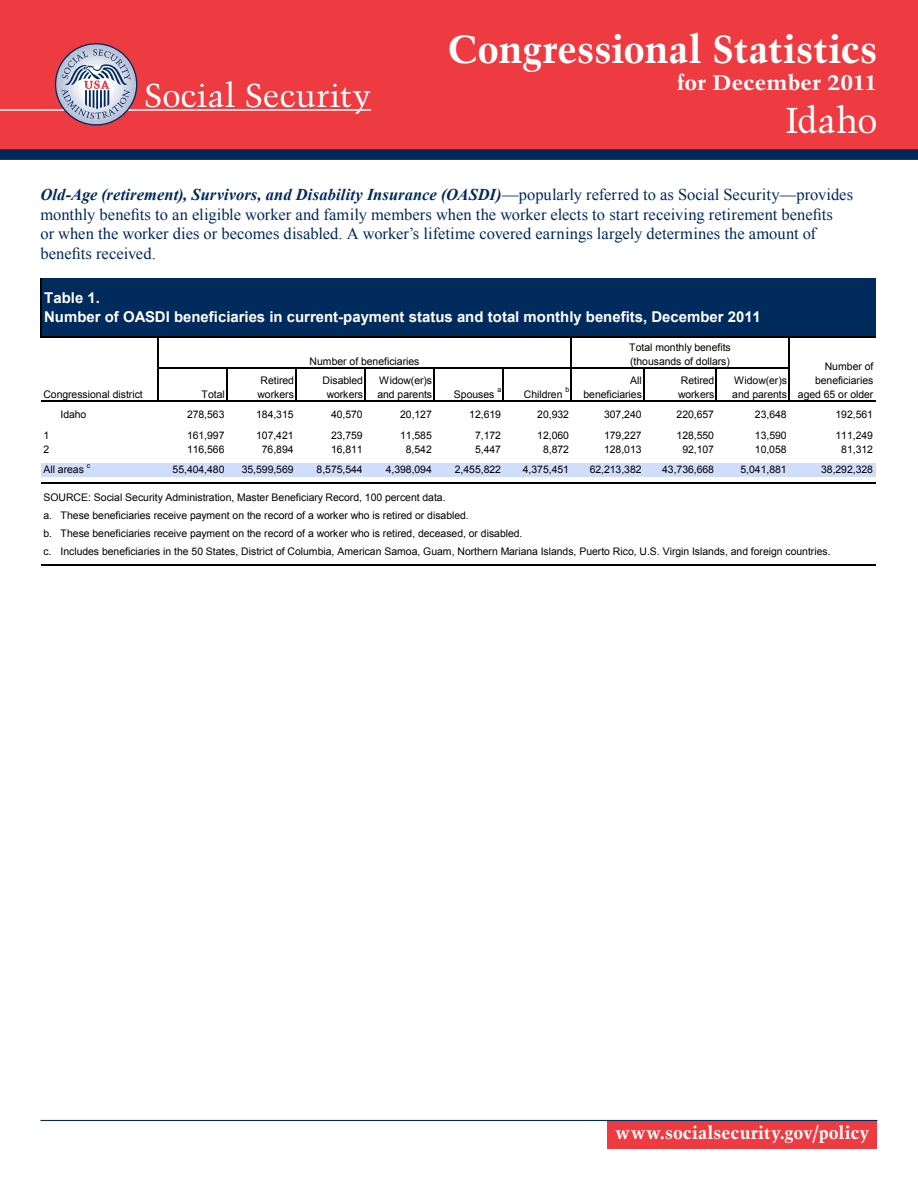
<style>
.page{position:relative;width:918px;height:1188px;background:#fff}
.page>*{position:absolute;margin:0;border:0;box-sizing:border-box;transform-origin:0 0}
.t1{font:700 39px "Trump Mediaeval";color:#fff}
.t2{font:36px "Trump Mediaeval";letter-spacing:-.005em;color:#fff}
.t3{font:33px "Trump Mediaeval";letter-spacing:-.005em;color:#fff}
.t4{font:700 21px "Trump Mediaeval";letter-spacing:-.005em;color:#fff;scale:1.1 1}
.t5{font:700 18px "Trump Mediaeval";letter-spacing:.005em;color:#fff}
.t6{font:16.5px/19.5px "Times New Roman";color:#00295c}
.t7{font:700 15px/19.2px "Arial";color:#fff}
.t8{font:10.5px/13.6px "Arial";letter-spacing:-.005em;color:#000}
.t9{font:7.05px "Arial";color:#000}
.s1{font-weight:700;font-style:italic}
</style>
<div class="page">
<div style="left:0;top:0;width:918px;height:160px;background:#ee3a41"></div>
<div style="left:0;top:149px;width:918px;height:11px;background:#00295c"></div>
<hr style="left:0;top:109px;width:371px;height:2px;background:#fff">
<div style="left:608px;top:1121px;width:270px;height:28px;background:#ee3a41"></div>
<hr style="left:40px;top:1120px;width:838px;height:1px;background:#00295c">
<svg style="left:56px;top:44px;width:81px;height:81px"></svg>
<div style="left:55px;top:43px;width:82px;height:83px;border:1px solid #00295c;border-radius:50%"></div>
<svg style="left:62px;top:49px;width:69px;height:70px;background:#afadc0"></svg>
<div style="left:41px;top:278px;width:834px;height:60px;background:#002b5c"></div>
<div style="left:41px;top:463px;width:834px;height:13px;background:#d1defb"></div>
<hr style="left:41px;top:278px;width:1px;height:60px;background:#000">
<hr style="left:157px;top:338px;width:1px;height:64px;background:#000">
<hr style="left:570px;top:338px;width:2px;height:64px;background:#000">
<hr style="left:788px;top:338px;width:1px;height:64px;background:#000">
<hr style="left:226px;top:369px;width:1px;height:33px;background:#000">
<hr style="left:295px;top:369px;width:1px;height:33px;background:#000">
<hr style="left:364px;top:369px;width:2px;height:33px;background:#000">
<hr style="left:433px;top:369px;width:2px;height:33px;background:#000">
<hr style="left:502px;top:369px;width:2px;height:33px;background:#000">
<hr style="left:643px;top:369px;width:1px;height:33px;background:#000">
<hr style="left:716px;top:369px;width:1px;height:33px;background:#000">
<hr style="left:42px;top:337px;width:833px;height:1px;background:#000">
<hr style="left:158px;top:367px;width:631px;height:2px;background:#000">
<hr style="left:41px;top:400px;width:834px;height:2px;background:#000">
<hr style="left:41px;top:482px;width:834px;height:2px;background:#000">
<hr style="left:41px;top:564px;width:834px;height:2px;background:#000">
<h3 class="t3" style="left:144px;top:75px;width:228px">Social Security</h3>
<h1 class="t1" style="left:447px;top:24px;width:432px">Congressional Statistics</h1>
<h3 class="t4" style="left:677px;top:69px;width:184px">for December 2011</h3>
<h2 class="t2" style="left:786px;top:98px;width:93px">Idaho</h2>
<p class="t6" style="left:40px;top:185px;width:814px"><span class="s1">Old-Age (retirement), Survivors, and Disability Insurance (OASDI)</span>—popularly referred to as Social Security—provides monthly benefits to an eligible worker and family members when the worker elects to start receiving retirement benefits<br>or when the worker dies or becomes disabled. A worker’s lifetime covered earnings largely determines the amount of benefits received.</p>
<p class="t7" style="left:44px;top:288px;width:718px">Table 1.<br>Number of OASDI beneficiaries in current-payment status and total monthly benefits, December 2011</p>
<p class="t8" style="left:310px;top:354px;width:111px">Number of beneficiaries</p>
<p class="t8" style="left:629px;top:341px;width:103px">Total monthly benefits (thousands of dollars)</p>
<p class="t8" style="left:798px;top:360px;width:77px;text-align:right">Number of beneficiaries aged 65 or older</p>
<p class="t8" style="left:258px;top:374px;width:38px">Retired workers</p>
<p class="t8" style="left:323px;top:374px;width:42px;text-align:center">Disabled workers</p>
<p class="t8" style="left:377px;top:374px;width:56px">Widow(er)s and parents</p>
<p class="t9" style="left:565px;top:385px;width:5px">b</p>
<p class="t8" style="left:584px;top:374px;width:60px;text-align:right">All beneficiaries</p>
<p class="t8" style="left:678px;top:374px;width:38px">Retired workers</p>
<p class="t8" style="left:732px;top:374px;width:56px">Widow(er)s and parents</p>
<p class="t8" style="left:454px;top:387px;width:42px">Spouses</p>
<p class="t9" style="left:497px;top:385px;width:5px">a</p>
<p class="t8" style="left:524px;top:387px;width:40px">Children</p>
<p class="t8" style="left:202px;top:387px;width:25px">Total</p>
<p class="t8" style="left:43px;top:387px;width:101px">Congressional district</p>
<p class="t8" style="left:43px;top:428px;width:7px">1<br>2</p>
<p class="t8" style="left:43px;top:463px;width:42px">All areas</p>
<p class="t9" style="left:87px;top:461px;width:5px">c</p>
<p class="t8" style="left:61px;top:506px;width:463px;line-height:18.1px">These beneficiaries receive payment on the record of a worker who is retired or disabled.<br>These beneficiaries receive payment on the record of a worker who is retired, deceased, or disabled.</p>
<p class="t8" style="left:61px;top:408px;width:27px">Idaho</p>
<p class="t8" style="left:187px;top:408px;width:39px">278,563</p>
<p class="t8" style="left:256px;top:408px;width:39px">184,315</p>
<p class="t8" style="left:331px;top:408px;width:33px">40,570</p>
<p class="t8" style="left:400px;top:408px;width:33px">20,127</p>
<p class="t8" style="left:469px;top:408px;width:33px">12,619</p>
<p class="t8" style="left:537px;top:408px;width:33px">20,932</p>
<p class="t8" style="left:604px;top:408px;width:39px">307,240</p>
<p class="t8" style="left:677px;top:408px;width:39px">220,657</p>
<p class="t8" style="left:755px;top:408px;width:33px">23,648</p>
<p class="t8" style="left:836px;top:408px;width:39px">192,561</p>
<p class="t8" style="left:187px;top:428px;width:39px">161,997</p>
<p class="t8" style="left:256px;top:428px;width:39px">107,421</p>
<p class="t8" style="left:331px;top:428px;width:33px">23,759</p>
<p class="t8" style="left:400px;top:428px;width:33px">11,585</p>
<p class="t8" style="left:475px;top:428px;width:27px">7,172</p>
<p class="t8" style="left:537px;top:428px;width:33px">12,060</p>
<p class="t8" style="left:604px;top:428px;width:39px">179,227</p>
<p class="t8" style="left:677px;top:428px;width:39px">128,550</p>
<p class="t8" style="left:755px;top:428px;width:33px">13,590</p>
<p class="t8" style="left:836px;top:428px;width:39px">111,249</p>
<p class="t8" style="left:187px;top:442px;width:39px">116,566</p>
<p class="t8" style="left:262px;top:442px;width:33px">76,894</p>
<p class="t8" style="left:331px;top:442px;width:33px">16,811</p>
<p class="t8" style="left:406px;top:442px;width:27px">8,542</p>
<p class="t8" style="left:475px;top:442px;width:27px">5,447</p>
<p class="t8" style="left:543px;top:442px;width:27px">8,872</p>
<p class="t8" style="left:604px;top:442px;width:39px">128,013</p>
<p class="t8" style="left:682px;top:442px;width:33px">92,107</p>
<p class="t8" style="left:755px;top:442px;width:33px">10,058</p>
<p class="t8" style="left:841px;top:442px;width:33px">81,312</p>
<p class="t8" style="left:173px;top:463px;width:53px">55,404,480</p>
<p class="t8" style="left:242px;top:463px;width:53px">35,599,569</p>
<p class="t8" style="left:317px;top:463px;width:48px">8,575,544</p>
<p class="t8" style="left:386px;top:463px;width:48px">4,398,094</p>
<p class="t8" style="left:455px;top:463px;width:48px">2,455,822</p>
<p class="t8" style="left:523px;top:463px;width:48px">4,375,451</p>
<p class="t8" style="left:590px;top:463px;width:53px">62,213,382</p>
<p class="t8" style="left:662px;top:463px;width:53px">43,736,668</p>
<p class="t8" style="left:741px;top:463px;width:48px">5,041,881</p>
<p class="t8" style="left:821px;top:463px;width:53px">38,292,328</p>
<p class="t8" style="left:43px;top:506px;width:789px;line-height:18.1px">a.<br>b.<br>c. Includes beneficiaries in the 50 States, District of Columbia, American Samoa, Guam, Northern Mariana Islands, Puerto Rico, U.S. Virgin Islands, and foreign countries.</p>
<p class="t8" style="left:43px;top:490px;width:404px">SOURCE: Social Security Administration, Master Beneficiary Record, 100 percent data.</p>
<h3 class="t5" style="left:615px;top:1121px;width:256px">www.socialsecurity.gov/policy</h3>
</div>
